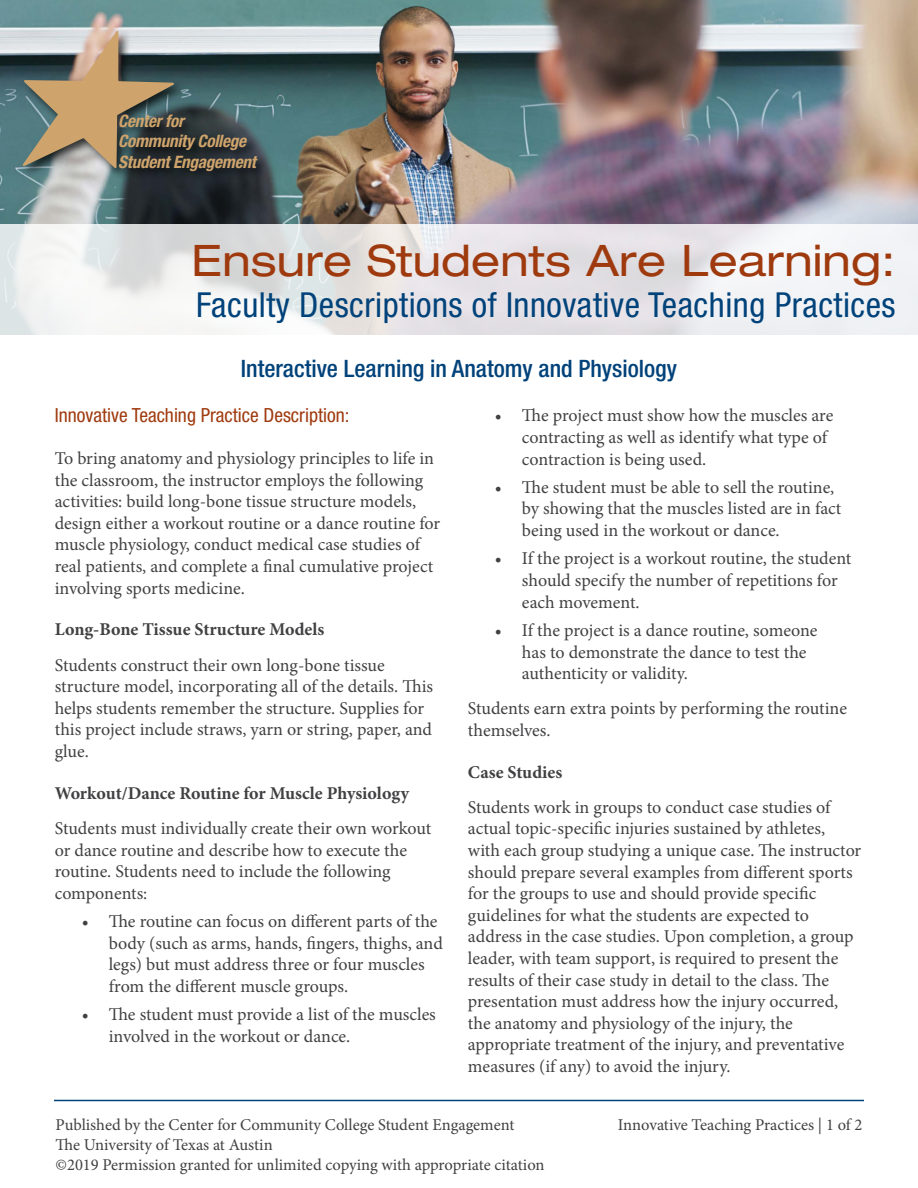
<style>
.page{position:relative;width:918px;height:1188px;background:#fff}
.page>*{position:absolute;margin:0;border:0;box-sizing:border-box;transform-origin:0 0}
.t1{font:expanded 43.5px "Helvetica Neue LT Std";letter-spacing:.005em;color:#9f3a0e}
.t2{font:condensed 34.5px "Helvetica Neue LT Std";letter-spacing:.015em;color:#00427a}
.t3{font:500 condensed 24px "Helvetica Neue LT Std";color:#00427a}
.t4{font:condensed 19.5px "Helvetica Neue LT Std";color:#9f3a0e}
.t5{font:18px/21.6px "Minion Pro";letter-spacing:-.005em;color:#414042}
.t6{font:700 18px "Minion Pro";color:#414042}
.t7{font:italic 700 condensed 17.1px/20.5px "Helvetica Neue LT Std";letter-spacing:-.015em;color:#cfa46c}
.t8{font:16.5px/19.8px "Minion Pro";color:#414042}
</style>
<div class="page">
<hr style="left:54px;top:1100px;width:810px;height:1px;background:#00427a">
<img style="left:0;top:0;width:918px;height:224px">
<svg style="left:0;top:224px;width:918px;height:111px"></svg>
<div style="left:20px;top:28px;width:250px;height:155px;background:#000;opacity:.75"></div>
<svg style="left:22px;top:31px;width:152px;height:138px;background:#8c8573"></svg>
<p class="t7" style="left:118px;top:110px;width:139px">Center for<br>Community College<br>Student Engagement</p>
<h1 class="t1" style="left:192px;top:234px;width:706px">Ensure Students Are Learning:</h1>
<h2 class="t2" style="left:196px;top:285px;width:701px">Faculty Descriptions of Innovative Teaching Practices</h2>
<h3 class="t3" style="left:241px;top:354px;width:438px">Interactive Learning in Anatomy and Physiology</h3>
<p class="t4" style="left:55px;top:404px;width:296px">Innovative Teaching Practice Description:</p>
<p class="t5" style="left:55px;top:448px;width:387px">To bring anatomy and physiology principles to life in the classroom, the instructor employs the following activities: build long-bone tissue structure models, design either a workout routine or a dance routine for muscle physiology, conduct medical case studies of real patients, and complete a final cumulative project involving sports medicine.</p>
<p class="t6" style="left:55px;top:617px;width:271px">Long-Bone Tissue Structure Models</p>
<p class="t5" style="left:55px;top:654px;width:380px">Students construct their own long-bone tissue structure model, incorporating all of the details. This helps students remember the structure. Supplies for this project include straws, yarn or string, paper, and glue.</p>
<p class="t6" style="left:55px;top:780px;width:356px">Workout/Dance Routine for Muscle Physiology</p>
<p class="t5" style="left:55px;top:817px;width:378px">Students must individually create their own workout or dance routine and describe how to execute the routine. Students need to include the following components:</p>
<p class="t5" style="left:109px;top:911px;width:336px;text-indent:-27px">• The routine can focus on different parts of the body (such as arms, hands, fingers, thighs, and legs) but must address three or four muscles from the different muscle groups.</p>
<p class="t5" style="left:109px;top:1004px;width:329px;text-indent:-27px">• The student must provide a list of the muscles involved in the workout or dance.</p>
<p class="t5" style="left:522px;top:405px;width:313px;text-indent:-27px">• The project must show how the muscles are contracting as well as identify what type of contraction is being used.</p>
<p class="t5" style="left:522px;top:476px;width:321px;text-indent:-27px">• The student must be able to sell the routine, by showing that the muscles listed are in fact being used in the workout or dance.</p>
<p class="t5" style="left:522px;top:548px;width:331px;text-indent:-27px">• If the project is a workout routine, the student should specify the number of repetitions for each movement.</p>
<p class="t5" style="left:522px;top:620px;width:297px;text-indent:-27px">• If the project is a dance routine, someone has to demonstrate the dance to test the authenticity or validity.</p>
<p class="t5" style="left:468px;top:698px;width:381px">Students earn extra points by performing the routine themselves.</p>
<p class="t6" style="left:468px;top:759px;width:96px">Case Studies</p>
<p class="t5" style="left:468px;top:796px;width:395px">Students work in groups to conduct case studies of actual topic-specific injuries sustained by athletes, with each group studying a unique case. The instructor should prepare several examples from different sports for the groups to use and should provide specific guidelines for what the students are expected to address in the case studies. Upon completion, a group leader, with team support, is required to present the results of their case study in detail to the class. The presentation must address how the injury occurred, the anatomy and physiology of the injury, the appropriate treatment of the injury, and preventative measures (if any) to avoid the injury.</p>
<p class="t8" style="left:56px;top:1115px;width:460px">Published by the Center for Community College Student Engagement</p>
<p class="t8" style="left:618px;top:1115px;width:246px">Innovative Teaching Practices | 1 of 2</p>
<p class="t8" style="left:56px;top:1135px;width:491px">The University of Texas at Austin<br>©2019 Permission granted for unlimited copying with appropriate citation</p>
</div>
